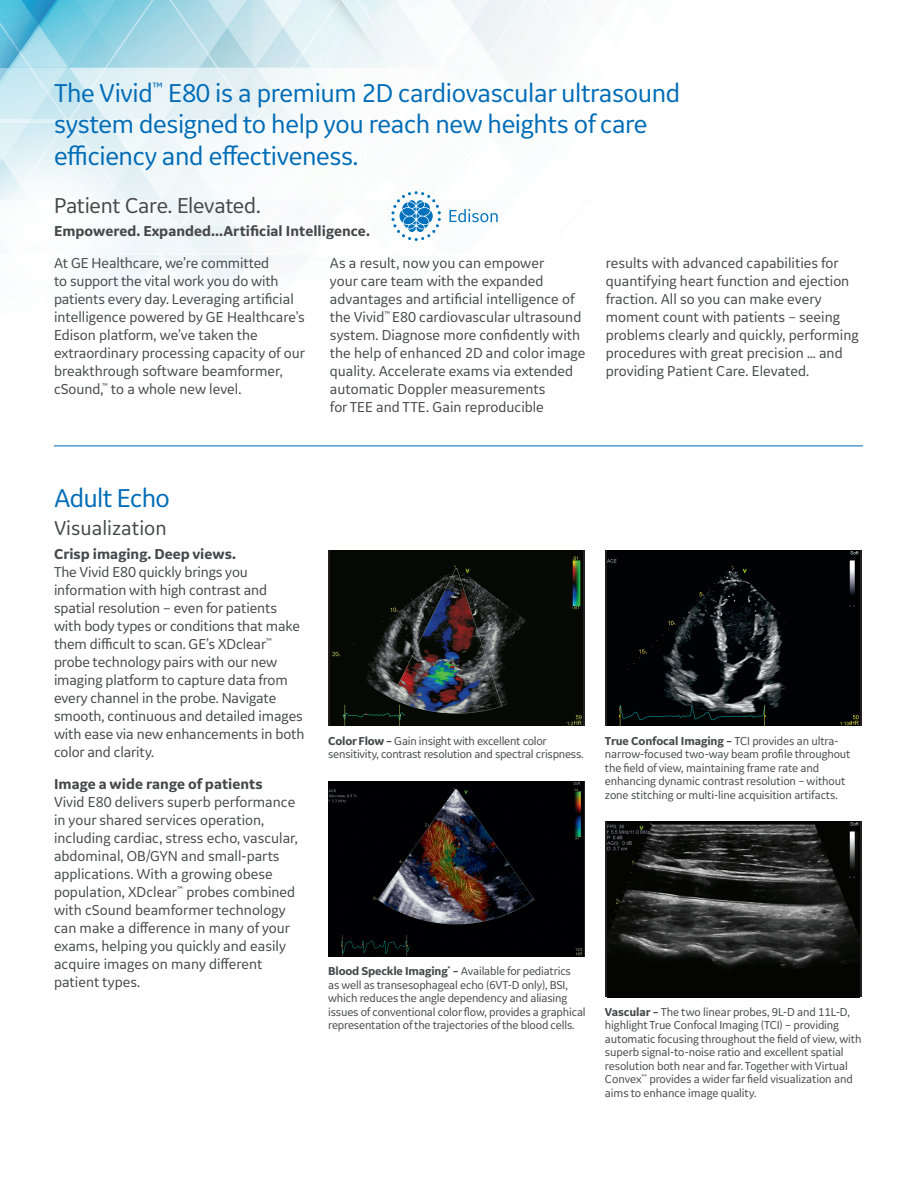
<style>
.page{position:relative;width:918px;height:1188px;background:#fff}
.page>*{position:absolute;margin:0;border:0;box-sizing:border-box;transform-origin:0 0}
.Header_18_21{font:27px/31.5px "GE Inspira Sans";letter-spacing:-.015em;color:#006cb7}
._15pt_16-body_subhea{font:22.5px "GE Inspira Sans";letter-spacing:-.015em;color:#464748}
.subheads{font:21px "GE Inspira Sans";color:#464748}
.body{font:15px/18px "GE Inspira Sans";color:#464748}
.body-2{font:700 15px "GE Inspira Sans";color:#464748}
.captions{font:12px/13.5px "GE Inspira Sans";letter-spacing:-.01em;color:#464748}
.s1{font-weight:700}
</style>
<div class="page">
<img style="left:0;top:0;width:585px;height:292px">
<svg style="left:0;top:68px;width:585px;height:158px"></svg>
<div style="left:328px;top:550px;width:257px;height:176px;background:linear-gradient(to bottom,#060903,#060903)"></div>
<img style="left:331px;top:550px;width:251px;height:176px">
<img style="left:329px;top:781px;width:255px;height:176px">
<hr style="left:54px;top:446px;width:809px;height:1px;background:#006cb7">
<img style="left:607px;top:550px;width:252px;height:176px">
<img style="left:607px;top:822px;width:252px;height:175px">
<svg style="left:392px;top:191px;width:49px;height:50px"></svg>
<svg style="left:449px;top:209px;width:49px;height:13px"></svg>
<p class="Header_18_21" style="left:54px;top:76px;width:628px">The Vivid<sup>™</sup> E80 is a premium 2D cardiovascular ultrasound system designed to help you reach new heights of care efficiency and effectiveness.</p>
<p class="_15pt_16-body_subhea" style="left:54px;top:191px;width:208px">Patient Care. Elevated.</p>
<p class="body-2" style="left:54px;top:222px;width:318px">Empowered. Expanded...Artificial Intelligence.</p>
<p class="body" style="left:54px;top:254px;width:253px">At GE Healthcare, we’re committed<br>to support the vital work you do with patients every day. Leveraging artificial intelligence powered by GE Healthcare’s Edison platform, we’ve taken the extraordinary processing capacity of our breakthrough software beamformer, cSound,<sup>™</sup> to a whole new level.</p>
<p class="body" style="left:330px;top:254px;width:257px">As a result, now you can empower<br>your care team with the expanded advantages and artificial intelligence of the Vivid<sup>™</sup> E80 cardiovascular ultrasound system. Diagnose more confidently with the help of enhanced 2D and color image quality. Accelerate exams via extended automatic Doppler measurements<br>for TEE and TTE. Gain reproducible</p>
<p class="body" style="left:606px;top:254px;width:254px">results with advanced capabilities for quantifying heart function and ejection fraction. All so you can make every moment count with patients – seeing problems clearly and quickly, performing procedures with great precision … and providing Patient Care. Elevated.</p>
<p class="Header_18_21" style="left:54px;top:481px;width:117px">Adult Echo</p>
<p class="subheads" style="left:54px;top:515px;width:114px">Visualization</p>
<p class="body" style="left:54px;top:545px;width:252px"><span class="s1">Crisp imaging. Deep views.<br></span>The Vivid E80 quickly brings you information with high contrast and spatial resolution – even for patients with body types or conditions that make them difficult to scan. GE’s XDclear<sup>™ </sup>probe technology pairs with our new imaging platform to capture data from every channel in the probe. Navigate smooth, continuous and detailed images with ease via new enhancements in both color and clarity.</p>
<p class="body" style="left:54px;top:774px;width:245px"><span class="s1">Image a wide range of patients<br></span>Vivid E80 delivers superb performance in your shared services operation, including cardiac, stress echo, vascular, abdominal, OB/GYN and small-parts applications. With a growing obese population, XDclear<sup>™</sup> probes combined with cSound beamformer technology can make a difference in many of your exams, helping you quickly and easily acquire images on many different patient types.</p>
<p class="captions" style="left:328px;top:734px;width:257px"><span class="s1">Color Flow –</span> Gain insight with excellent color sensitivity, contrast resolution and spectral crispness.</p>
<p class="captions" style="left:605px;top:734px;width:247px"><span class="s1">True Confocal Imaging –</span> TCI provides an ultra&shy;narrow-focused two-way beam profile throughout the field of view, maintaining frame rate and enhancing dynamic contrast resolution – without zone stitching or multi-line acquisition artifacts.</p>
<p class="captions" style="left:328px;top:964px;width:259px"><span class="s1">Blood Speckle Imaging</span><sup>*</sup> <span class="s1">–</span> Available for pediatrics<br>as well as transesophageal echo (6VT-D only), BSI, which reduces the angle dependency and aliasing issues of conventional color flow, provides a graphical representation of the trajectories of the blood cells.</p>
<p class="captions" style="left:605px;top:1005px;width:258px"><span class="s1">Vascular –</span> The two linear probes, 9L-D and 11L-D, highlight True Confocal Imaging (TCI) – providing automatic focusing throughout the field of view, with superb signal-to-noise ratio and excellent spatial resolution both near and far. Together with Virtual Convex<sup>**</sup> provides a wider far field visualization and aims to enhance image quality.</p>
</div>
